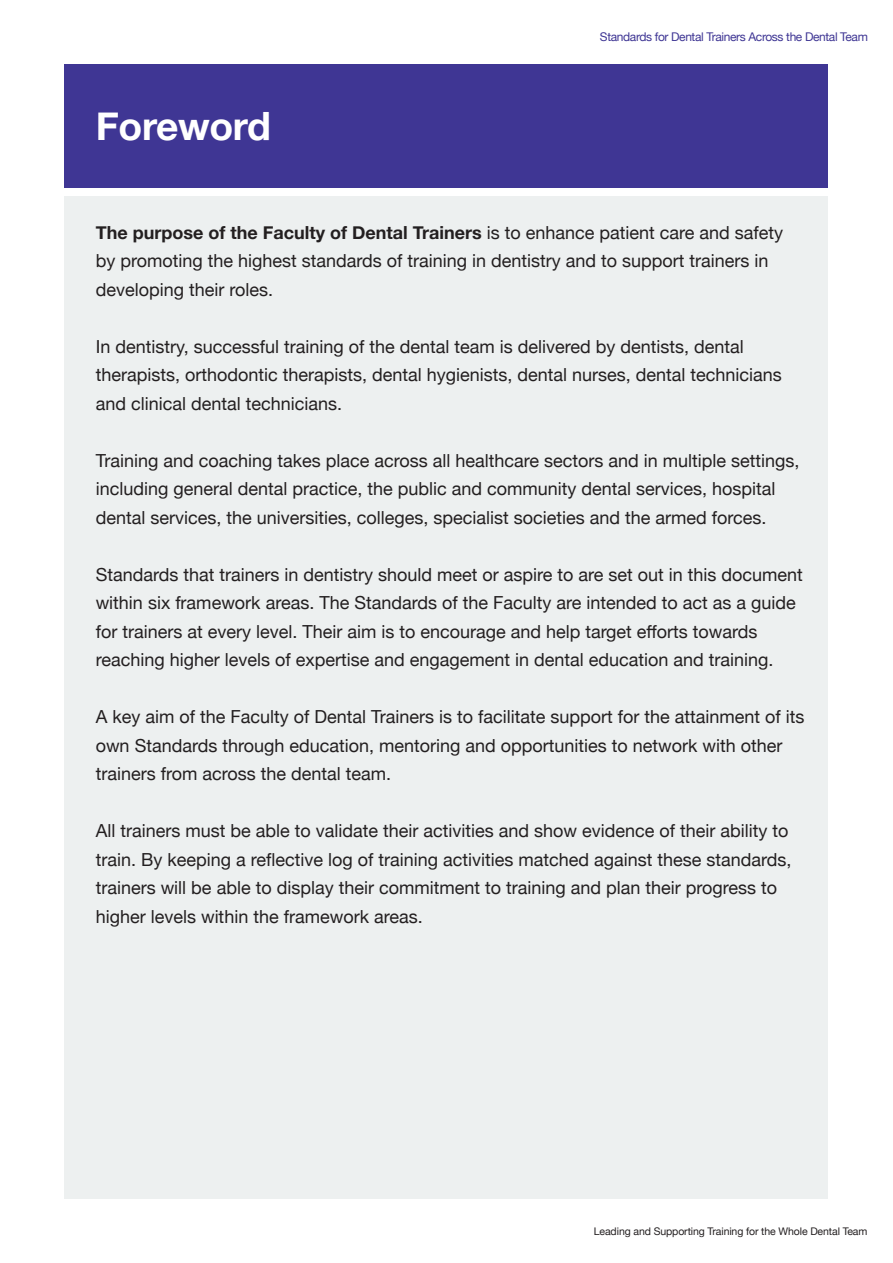
<style>
.page{position:relative;width:893px;height:1263px;background:#fff}
.page>*{position:absolute;margin:0;border:0;box-sizing:border-box;transform-origin:0 0}
.t1{font:700 39px "Helvetica Neue";letter-spacing:-.01em;color:#fff}
.t2{font:18px/28.5px "Helvetica Neue";color:#231f20}
.t3{font:12px "Helvetica Neue";letter-spacing:-.03em;color:#3f3694}
.t4{font:10.5px "Helvetica Neue";letter-spacing:-.01em;color:#231f20}
.s1{font-weight:700}
</style>
<div class="page">
<div style="left:64px;top:64px;width:764px;height:123px;background:#3f3694"></div>
<div style="left:65px;top:197px;width:763px;height:1002px;background:#edf0f0"></div>
<h1 class="t1" style="left:96px;top:96px;width:176px">Foreword</h1>
<p class="t3" style="left:600px;top:28px;width:269px">Standards for Dental Trainers Across the Dental Team</p>
<p class="t2" style="left:96px;top:219px;width:689px"><span class="s1">The purpose of the Faculty of Dental Trainers</span> is to enhance patient care and safety by promoting the highest standards of training in dentistry and to support trainers in developing their roles.</p>
<p class="t2" style="left:96px;top:333px;width:688px">In dentistry, successful training of the dental team is delivered by dentists, dental therapists, orthodontic therapists, dental hygienists, dental nurses, dental technicians and clinical dental technicians.</p>
<p class="t2" style="left:96px;top:447px;width:705px">Training and coaching takes place across all healthcare sectors and in multiple settings, including general dental practice, the public and community dental services, hospital dental services, the universities, colleges, specialist societies and the armed forces.</p>
<p class="t2" style="left:96px;top:561px;width:709px">Standards that trainers in dentistry should meet or aspire to are set out in this document within six framework areas. The Standards of the Faculty are intended to act as a guide for trainers at every level. Their aim is to encourage and help target efforts towards reaching higher levels of expertise and engagement in dental education and training.</p>
<p class="t2" style="left:96px;top:704px;width:710px">A key aim of the Faculty of Dental Trainers is to facilitate support for the attainment of its own Standards through education, mentoring and opportunities to network with other trainers from across the dental team.</p>
<p class="t2" style="left:96px;top:818px;width:697px">All trainers must be able to validate their activities and show evidence of their ability to train. By keeping a reflective log of training activities matched against these standards, trainers will be able to display their commitment to training and plan their progress to higher levels within the framework areas.</p>
<p class="t4" style="left:594px;top:1224px;width:275px">Leading and Supporting Training for the Whole Dental Team</p>
</div>
